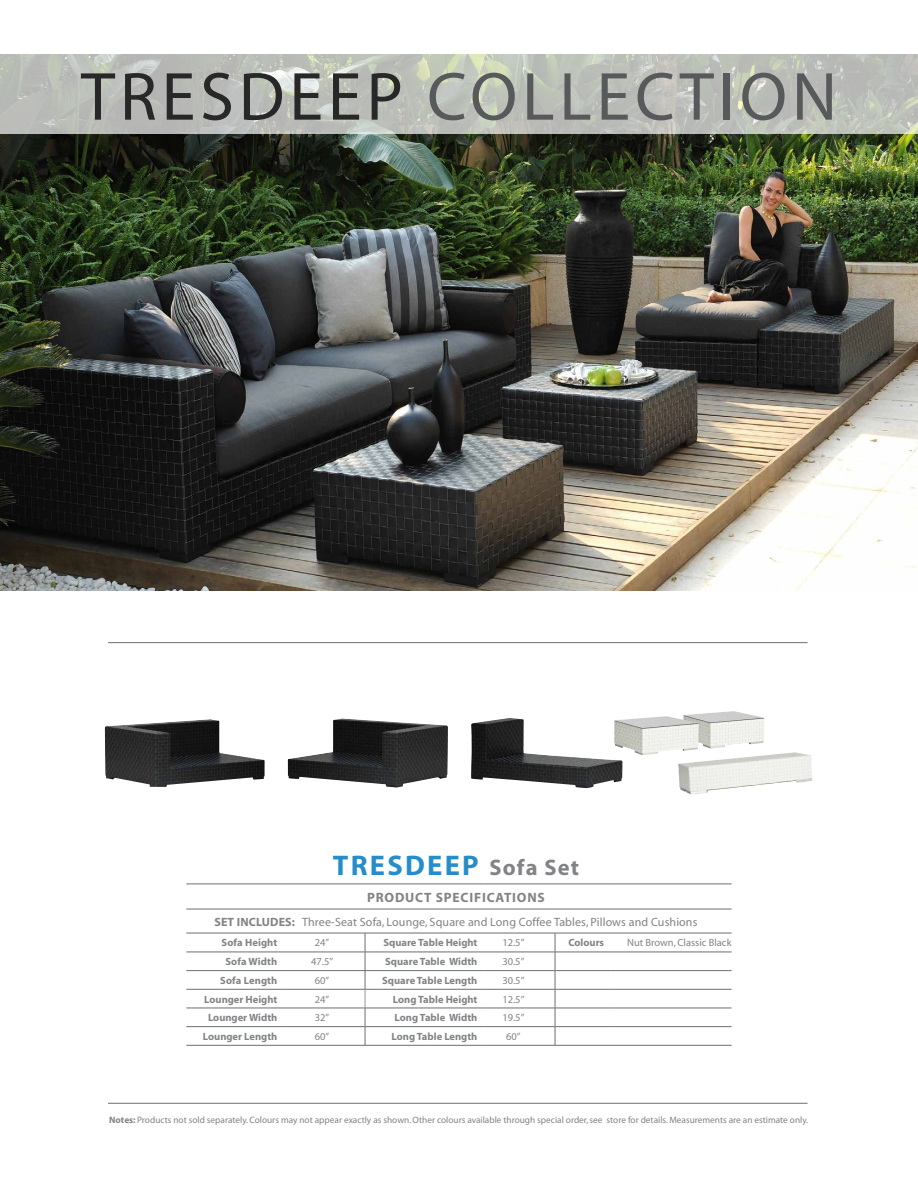
<style>
.page{position:relative;width:918px;height:1188px;background:#fff}
.page>*{position:absolute;margin:0;border:0;box-sizing:border-box;transform-origin:0 0}
.t1{font:68.7px "Myriad";letter-spacing:.07em;color:#58595b}
.t2{font:700 28.5px "Myriad";letter-spacing:.08em;color:#268dcb}
.t3{font:700 13.5px "Myriad";letter-spacing:.06em;color:#818386}
.t4{font:12px "Myriad";letter-spacing:.01em;color:#818386}
.t5{font:700 10.5px "Myriad";color:#818386}
.t6{font:10.5px "Myriad";color:#818386}
.t7{font:9.3px "Myriad";color:#818386}
.s1{color:#292829}
.s2{font-size:22.5px;color:#818386}
.s3{font-weight:700}
</style>
<div class="page">
<img style="left:0;top:134px;width:918px;height:457px">
<hr style="left:186px;top:884px;width:98px;height:1px;background:#6d6e71">
<hr style="left:284px;top:884px;width:81px;height:1px;background:#6d6e71">
<hr style="left:365px;top:884px;width:119px;height:1px;background:#6d6e71">
<hr style="left:484px;top:884px;width:71px;height:1px;background:#6d6e71">
<hr style="left:555px;top:884px;width:55px;height:1px;background:#6d6e71">
<hr style="left:610px;top:884px;width:122px;height:1px;background:#6d6e71">
<hr style="left:186px;top:909px;width:98px;height:1px;background:#6d6e71">
<hr style="left:284px;top:909px;width:81px;height:1px;background:#6d6e71">
<hr style="left:365px;top:909px;width:119px;height:1px;background:#6d6e71">
<hr style="left:484px;top:909px;width:71px;height:1px;background:#6d6e71">
<hr style="left:555px;top:909px;width:55px;height:1px;background:#6d6e71">
<hr style="left:610px;top:909px;width:122px;height:1px;background:#6d6e71">
<hr style="left:186px;top:933px;width:98px;height:1px;background:#6d6e71">
<hr style="left:284px;top:933px;width:81px;height:1px;background:#6d6e71">
<hr style="left:365px;top:933px;width:119px;height:1px;background:#6d6e71">
<hr style="left:484px;top:933px;width:71px;height:1px;background:#6d6e71">
<hr style="left:555px;top:933px;width:55px;height:1px;background:#6d6e71">
<hr style="left:610px;top:933px;width:122px;height:1px;background:#6d6e71">
<hr style="left:186px;top:952px;width:98px;height:1px;background:#6d6e71">
<hr style="left:284px;top:952px;width:81px;height:1px;background:#6d6e71">
<hr style="left:365px;top:952px;width:119px;height:1px;background:#6d6e71">
<hr style="left:484px;top:952px;width:71px;height:1px;background:#6d6e71">
<hr style="left:555px;top:952px;width:55px;height:1px;background:#6d6e71">
<hr style="left:610px;top:952px;width:122px;height:1px;background:#6d6e71">
<hr style="left:186px;top:970px;width:98px;height:1px;background:#6d6e71">
<hr style="left:284px;top:970px;width:81px;height:1px;background:#6d6e71">
<hr style="left:365px;top:970px;width:119px;height:1px;background:#6d6e71">
<hr style="left:484px;top:970px;width:71px;height:1px;background:#6d6e71">
<hr style="left:555px;top:970px;width:55px;height:1px;background:#6d6e71">
<hr style="left:610px;top:970px;width:122px;height:1px;background:#6d6e71">
<hr style="left:186px;top:989px;width:98px;height:1px;background:#6d6e71">
<hr style="left:284px;top:989px;width:81px;height:1px;background:#6d6e71">
<hr style="left:365px;top:989px;width:119px;height:1px;background:#6d6e71">
<hr style="left:484px;top:989px;width:71px;height:1px;background:#6d6e71">
<hr style="left:555px;top:989px;width:55px;height:1px;background:#6d6e71">
<hr style="left:610px;top:989px;width:122px;height:1px;background:#6d6e71">
<hr style="left:186px;top:1008px;width:98px;height:1px;background:#6d6e71">
<hr style="left:284px;top:1008px;width:81px;height:1px;background:#6d6e71">
<hr style="left:365px;top:1008px;width:119px;height:1px;background:#6d6e71">
<hr style="left:484px;top:1008px;width:71px;height:1px;background:#6d6e71">
<hr style="left:555px;top:1008px;width:55px;height:1px;background:#6d6e71">
<hr style="left:610px;top:1008px;width:122px;height:1px;background:#6d6e71">
<hr style="left:186px;top:1026px;width:98px;height:1px;background:#6d6e71">
<hr style="left:284px;top:1026px;width:81px;height:1px;background:#6d6e71">
<hr style="left:365px;top:1026px;width:119px;height:1px;background:#6d6e71">
<hr style="left:484px;top:1026px;width:71px;height:1px;background:#6d6e71">
<hr style="left:555px;top:1026px;width:55px;height:1px;background:#6d6e71">
<hr style="left:610px;top:1026px;width:122px;height:1px;background:#6d6e71">
<hr style="left:186px;top:1045px;width:98px;height:1px;background:#6d6e71">
<hr style="left:284px;top:1045px;width:81px;height:1px;background:#6d6e71">
<hr style="left:365px;top:1045px;width:119px;height:1px;background:#6d6e71">
<hr style="left:484px;top:1045px;width:71px;height:1px;background:#6d6e71">
<hr style="left:555px;top:1045px;width:55px;height:1px;background:#6d6e71">
<hr style="left:610px;top:1045px;width:122px;height:1px;background:#6d6e71">
<svg style="left:555px;top:933px;width:1px;height:112px"></svg>
<svg style="left:365px;top:933px;width:1px;height:112px"></svg>
<img style="left:105px;top:719px;width:160px;height:68px">
<img style="left:288px;top:719px;width:160px;height:69px">
<img style="left:471px;top:718px;width:152px;height:70px">
<img style="left:683px;top:711px;width:81px;height:38px">
<img style="left:614px;top:716px;width:85px;height:39px">
<img style="left:678px;top:752px;width:135px;height:43px">
<hr style="left:108px;top:642px;width:700px;height:1px;background:#6d6e71">
<hr style="left:108px;top:1103px;width:700px;height:1px;background:#6d6e71">
<svg style="left:0;top:54px;width:918px;height:80px;background:#bdc0ba"></svg>
<h1 class="t1" style="left:81px;top:63px;width:758px"><span class="s1">TRESDEEP</span> COLLECTION</h1>
<h2 class="t2" style="left:333px;top:850px;width:248px">TRESDEEP <span class="s2">Sofa Set</span></h2>
<p class="t3" style="left:367px;top:890px;width:179px">PRODUCT SPECIFICATIONS</p>
<p class="t4" style="left:215px;top:916px;width:485px"><span class="s3">SET INCLUDES:</span> Three-Seat Sofa, Lounge, Square and Long Coffee Tables, Pillows and Cushions</p>
<p class="t5" style="left:222px;top:937px;width:57px">Sofa Height</p>
<p class="t6" style="left:315px;top:938px;width:16px">24”</p>
<p class="t5" style="left:383px;top:937px;width:96px">Square Table Height</p>
<p class="t6" style="left:502px;top:938px;width:24px">12.5”</p>
<p class="t5" style="left:569px;top:937px;width:37px">Colours</p>
<p class="t6" style="left:627px;top:938px;width:106px">Nut Brown, Classic Black</p>
<p class="t5" style="left:225px;top:956px;width:53px">Sofa Width</p>
<p class="t6" style="left:311px;top:956px;width:24px">47.5”</p>
<p class="t5" style="left:385px;top:956px;width:94px">Square Table Width</p>
<p class="t6" style="left:502px;top:956px;width:24px">30.5”</p>
<p class="t5" style="left:220px;top:975px;width:59px">Sofa Length</p>
<p class="t6" style="left:315px;top:975px;width:16px">60”</p>
<p class="t5" style="left:382px;top:975px;width:97px">Square Table Length</p>
<p class="t6" style="left:502px;top:975px;width:24px">30.5”</p>
<p class="t5" style="left:204px;top:994px;width:75px">Lounger Height</p>
<p class="t6" style="left:315px;top:994px;width:16px">24”</p>
<p class="t5" style="left:393px;top:994px;width:86px">Long Table Height</p>
<p class="t6" style="left:502px;top:994px;width:24px">12.5”</p>
<p class="t5" style="left:208px;top:1012px;width:71px">Lounger Width</p>
<p class="t6" style="left:315px;top:1013px;width:16px">32”</p>
<p class="t5" style="left:395px;top:1012px;width:84px">Long Table Width</p>
<p class="t6" style="left:502px;top:1013px;width:24px">19.5”</p>
<p class="t5" style="left:203px;top:1031px;width:76px">Lounger Length</p>
<p class="t6" style="left:315px;top:1031px;width:16px">60”</p>
<p class="t5" style="left:392px;top:1031px;width:87px">Long Table Length</p>
<p class="t6" style="left:506px;top:1031px;width:16px">60”</p>
<p class="t7" style="left:109px;top:1115px;width:701px"><span class="s3">Notes:</span> Products not sold separately. Colours may not appear exactly as shown. Other colours available through special order, see store for details. Measurements are an estimate only.</p>
</div>
